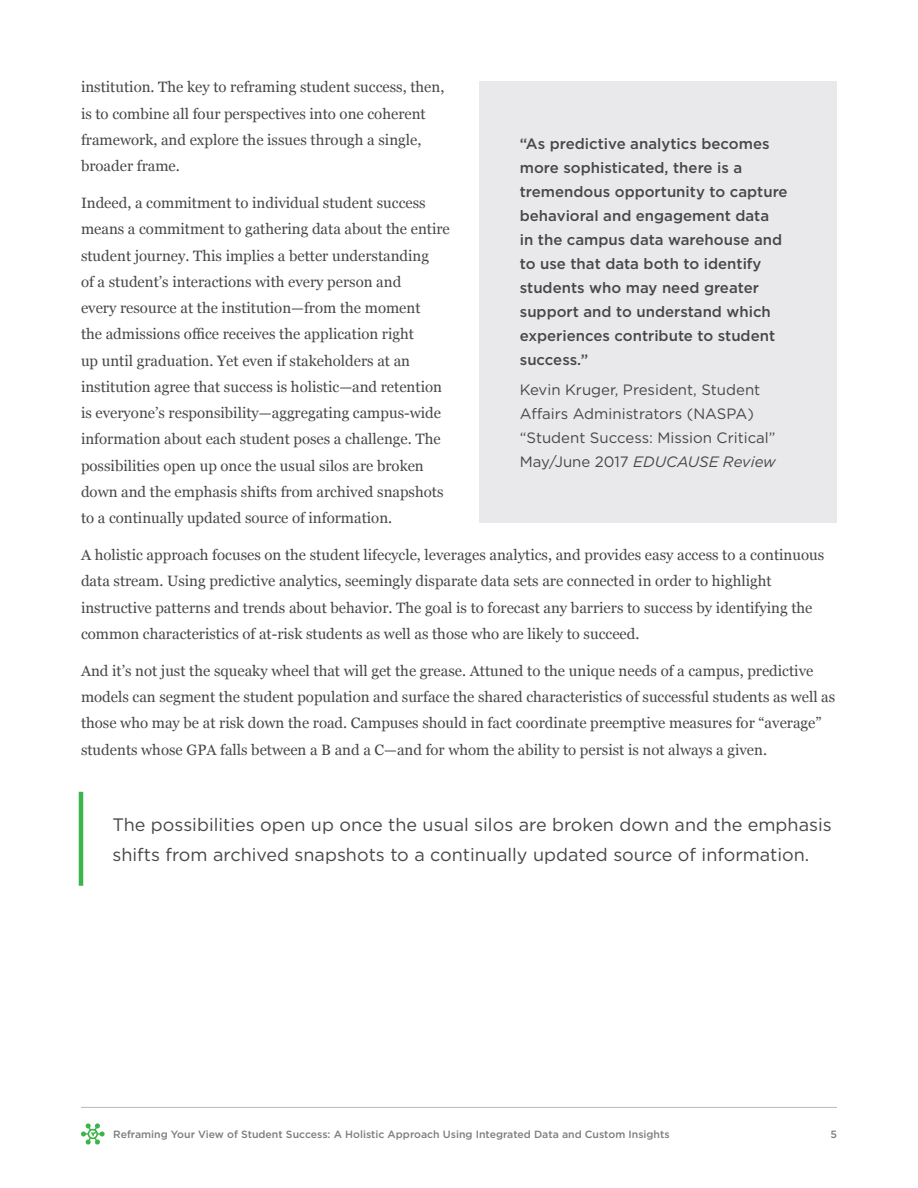
<style>
.page{position:relative;width:918px;height:1188px;background:#fff}
.page>*{position:absolute;margin:0;border:0;box-sizing:border-box;transform-origin:0 0}
.Pull_Quote{font:18px/30px "Gotham";color:#484648}
.Body_Copy{font:15px/26.2px "Georgia";color:#484648}
.Body_Copy_Call-Out{font:500 15px/24px "Gotham";color:#484648}
.Body_Copy_Call-Out-2{font:15px/24px "Gotham";color:#484648}
.t1{font:500 10.5px "Gotham";color:#7c7d7e}
.s1{font-style:italic}
</style>
<div class="page">
<svg style="left:81px;top:1123px;width:24px;height:22px"></svg>
<hr style="left:81px;top:1107px;width:756px;height:1px;background:#b8b9bb">
<hr style="left:79px;top:792px;width:4px;height:94px;background:#3ab54a">
<div style="left:479px;top:81px;width:358px;height:442px;background:#e9e9eb"></div>
<p class="Body_Copy" style="left:81px;top:73px;width:365px">institution. The key to reframing student success, then, is to combine all four perspectives into one coherent framework, and explore the issues through a single, broader frame.</p>
<p class="Body_Copy" style="left:81px;top:189px;width:370px">Indeed, a commitment to individual student success means a commitment to gathering data about the entire student journey. This implies a better understanding<br>of a student’s interactions with every person and<br>every resource at the institution—from the moment<br>the admissions office receives the application right<br>up until graduation. Yet even if stakeholders at an institution agree that success is holistic—and retention is everyone’s responsibility—aggregating campus-wide information about each student poses a challenge. The possibilities open up once the usual silos are broken down and the emphasis shifts from archived snapshots to a continually updated source of information.</p>
<p class="Body_Copy" style="left:81px;top:541px;width:745px">A holistic approach focuses on the student lifecycle, leverages analytics, and provides easy access to a continuous data stream. Using predictive analytics, seemingly disparate data sets are connected in order to highlight instructive patterns and trends about behavior. The goal is to forecast any barriers to success by identifying the common characteristics of at-risk students as well as those who are likely to succeed.</p>
<p class="Body_Copy" style="left:81px;top:657px;width:756px">And it’s not just the squeaky wheel that will get the grease. Attuned to the unique needs of a campus, predictive models can segment the student population and surface the shared characteristics of successful students as well as those who may be at risk down the road. Campuses should in fact coordinate preemptive measures for “average” students whose GPA falls between a B and a C—and for whom the ability to persist is not always a given.</p>
<p class="Body_Copy_Call-Out" style="left:520px;top:132px;width:269px">“As predictive analytics becomes more sophisticated, there is a tremendous opportunity to capture behavioral and engagement data<br>in the campus data warehouse and to use that data both to identify students who may need greater support and to understand which experiences contribute to student success.”</p>
<p class="Body_Copy_Call-Out-2" style="left:520px;top:377px;width:258px">Kevin Kruger, President, Student Affairs Administrators (NASPA) “Student Success: Mission Critical” May/June 2017 <span class="s1">EDUCAUSE Review</span></p>
<p class="Pull_Quote" style="left:112px;top:809px;width:721px">The possibilities open up once the usual silos are broken down and the emphasis shifts from archived snapshots to a continually updated source of information.</p>
<p class="t1" style="left:113px;top:1128px;width:558px">Reframing Your View of Student Success: A Holistic Approach Using Integrated Data and Custom Insights</p>
<p class="t1" style="left:830px;top:1128px;width:8px">5</p>
</div>
